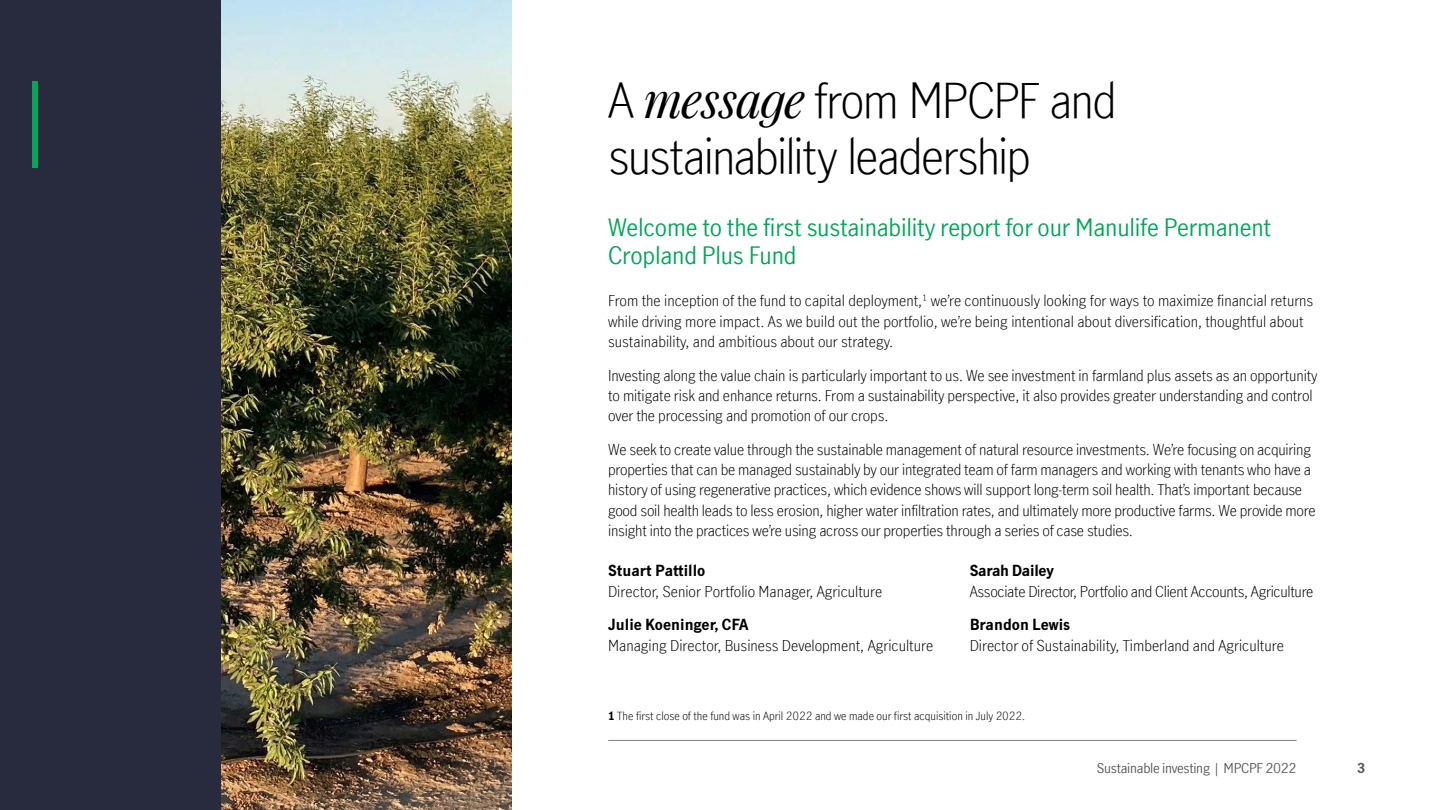
<style>
.page{position:relative;width:1440px;height:810px;background:#fff}
.page>*{position:absolute;margin:0;border:0;box-sizing:border-box;transform-origin:0 0}
.H2_-_section_header_-_64_74{font:300 48px/55.5px "Manulife JH Sans Optimized";letter-spacing:-.04em;color:#000}
.P_-_intro_-_32_38_reg_green{font:24px/28.5px "Manulife JH Sans Optimized";letter-spacing:-.01em;color:#00a758}
.P_-_body_para_-_20_27_light{font:300 15px/20.2px "Manulife JH Sans Optimized";letter-spacing:-.01em;color:#000}
.t1{font:13.5px "Manulife JH Sans Optimized";letter-spacing:-.02em;color:#575757}
.t2{font:700 13.5px "Manulife JH Sans Optimized";color:#575757}
.P_-_footnote_line_-_15_19{font:300 11.25px "Manulife JH Sans Optimized";color:#000}
.s1{font-family:"Manulife JH Serif Optimized";font-weight:400;font-style:italic}
.s2{font-weight:700}
</style>
<div class="page">
<hr style="left:608px;top:740px;width:689px;height:1px;background:#808080">
<img style="left:221px;top:0;width:290px;height:810px">
<div style="left:0;top:0;width:221px;height:810px;background:#282b3e"></div>
<div style="left:33px;top:81px;width:5px;height:86px;background:#00a758"></div>
<h2 class="H2_-_section_header_-_64_74" style="left:608px;top:71px;width:510px">A <span class="s1">message</span> from MPCPF and sustainability leadership</h2>
<p class="P_-_intro_-_32_38_reg_green" style="left:608px;top:212px;width:665px">Welcome to the first sustainability report for our Manulife Permanent<br>Cropland Plus Fund</p>
<p class="P_-_body_para_-_20_27_light" style="left:608px;top:290px;width:707px">From the inception of the fund to capital deployment,<sup>1</sup> we’re continuously looking for ways to maximize financial returns while driving more impact. As we build out the portfolio, we’re being intentional about diversification, thoughtful about sustainability, and ambitious about our strategy.</p>
<p class="P_-_body_para_-_20_27_light" style="left:608px;top:364px;width:711px">Investing along the value chain is particularly important to us. We see investment in farmland plus assets as an opportunity to mitigate risk and enhance returns. From a sustainability perspective, it also provides greater understanding and control over the processing and promotion of our crops.</p>
<p class="P_-_body_para_-_20_27_light" style="left:608px;top:439px;width:709px">We seek to create value through the sustainable management of natural resource investments. We’re focusing on acquiring properties that can be managed sustainably by our integrated team of farm managers and working with tenants who have a history of using regenerative practices, which evidence shows will support long-term soil health. That’s important because good soil health leads to less erosion, higher water infiltration rates, and ultimately more productive farms. We provide more insight into the practices we’re using across our properties through a series of case studies.</p>
<p class="P_-_body_para_-_20_27_light" style="left:608px;top:560px;width:276px"><span class="s2">Stuart Pattillo<br></span>Director, Senior Portfolio Manager, Agriculture</p>
<p class="P_-_body_para_-_20_27_light" style="left:608px;top:614px;width:327px"><span class="s2">Julie Koeninger, CFA<br></span>Managing Director, Business Development, Agriculture</p>
<p class="P_-_body_para_-_20_27_light" style="left:970px;top:560px;width:345px"><span class="s2">Sarah Dailey<br></span>Associate Director, Portfolio and Client Accounts, Agriculture</p>
<p class="P_-_body_para_-_20_27_light" style="left:970px;top:614px;width:316px"><span class="s2">Brandon Lewis<br></span>Director of Sustainability, Timberland and Agriculture</p>
<p class="P_-_footnote_line_-_15_19" style="left:608px;top:708px;width:419px"><span class="s2">1</span> The first close of the fund was in April 2022 and we made our first acquisition in July 2022.</p>
<p class="t1" style="left:1097px;top:758px;width:201px">Sustainable investing | MPCPF 2022</p>
<p class="t2" style="left:1357px;top:758px;width:9px">3</p>
</div>
